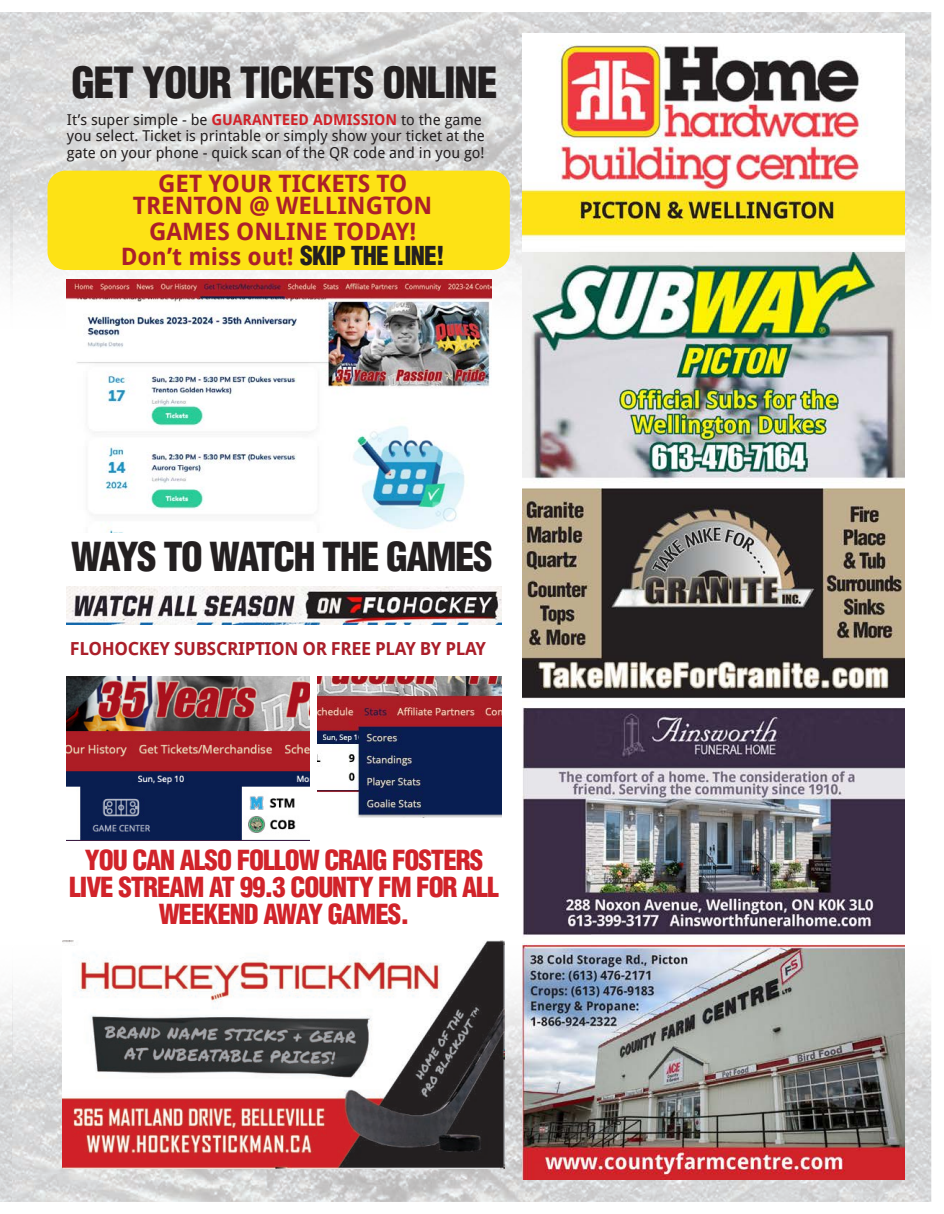
<style>
.page{position:relative;width:944px;height:1214px;background:#fff}
.page>*{position:absolute;margin:0;border:0;box-sizing:border-box;transform-origin:0 0}
.t1{font:900 condensed 42px "Helvetica";letter-spacing:-.03em;color:#231f20}
.t2{font:900 condensed 39px "Helvetica";letter-spacing:-.04em;color:#231f20}
.t3{font:900 condensed 27px/27px "Helvetica";letter-spacing:-.04em;color:#d1232a;text-align:center}
.t4{font:700 24px "Droid Sans";color:#ab1f2a}
.t5{font:700 18px "Droid Sans";letter-spacing:-.02em;color:#ab1f2a}
.t6{font:15px/16.5px "Droid Sans";color:#231f20}
.s1{font-weight:700;color:#d1232a}
.s2{font-family:"Helvetica";font-weight:900;font-stretch:condensed;font-size:25.5px;color:#231f20}
</style>
<div class="page">
<img style="left:0;top:13px;width:11px;height:275px">
<img style="left:0;top:940px;width:931px;height:261px">
<img style="left:11px;top:13px;width:920px;height:324px">
<img style="left:522px;top:34px;width:382px;height:1145px">
<img style="left:67px;top:676px;width:243px;height:164px">
<img style="left:317px;top:676px;width:184px;height:141px">
<img style="left:67px;top:280px;width:425px;height:253px">
<img style="left:67px;top:586px;width:434px;height:38px">
<img style="left:63px;top:940px;width:441px;height:228px">
<div style="left:48px;top:171px;width:462px;height:99px;background:#fde215;border-radius:18px"></div>
<p class="t1" style="left:71px;top:56px;width:428px">GET YOUR TICKETS ONLINE</p>
<p class="t6" style="left:67px;top:111px;width:419px">It’s super simple - be <span class="s1">GUARANTEED ADMISSION</span> to the game you select. Ticket is printable or simply show your ticket at the gate on your phone - quick scan of the QR code and in you go!</p>
<p class="t4" style="left:158px;top:166px;width:251px">GET YOUR TICKETS TO</p>
<p class="t4" style="left:133px;top:189px;width:301px">TRENTON @ WELLINGTON</p>
<p class="t4" style="left:149px;top:214px;width:269px">GAMES ONLINE TODAY!</p>
<p class="t4" style="left:121px;top:240px;width:325px">Don’t miss out! <span class="s2">SKIP THE LINE!</span></p>
<p class="t2" style="left:71px;top:532px;width:423px">WAYS TO WATCH THE GAMES</p>
<p class="t5" style="left:70px;top:635px;width:417px">FLOHOCKEY SUBSCRIPTION OR FREE PLAY BY PLAY</p>
<p class="t3" style="left:69px;top:847px;width:432px">YOU CAN ALSO FOLLOW CRAIG FOSTERS<br>LIVE STREAM AT 99.3 COUNTY FM FOR ALL<br>WEEKEND AWAY GAMES.</p>
</div>
